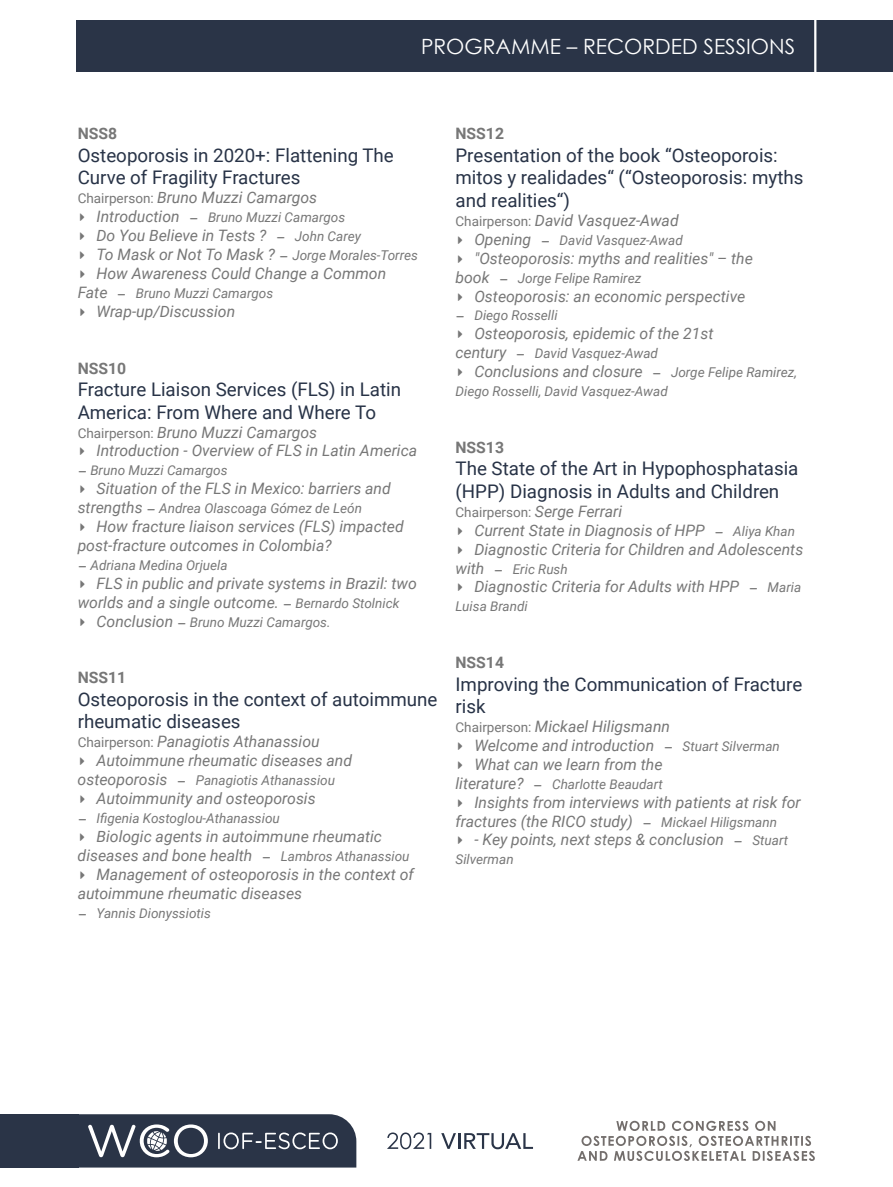
<style>
.page{position:relative;width:893px;height:1187px;background:#fff}
.page>*{position:absolute;margin:0;border:0;box-sizing:border-box;transform-origin:0 0}
.t1{font:21px "Century Gothic 3";color:#fff}
.t2{font:18.75px/22.5px "Roboto Regular 3";color:#283347}
.t3{font:italic 15.75px/18.9px "Roboto";color:#777}
.t4{font:15.75px "Roboto Italic 2";color:#777}
.t5{font:700 15.75px "Roboto";color:#777}
.t6{font:italic 13.5px "Roboto";color:#777}
.t7{font:13.5px "Roboto Italic 2";color:#777}
.t8{font:13.5px "Roboto Regular 2";color:#777}
.s1{font-family:"Roboto Regular 2";font-style:normal;font-size:13.5px}
.s2{font-family:"Courier";font-style:normal;font-size:15.75px}
.s3{font-family:"Roboto Italic 2";font-style:normal;font-size:15.75px}
.s4{font-family:"Courier";font-style:normal}
.s5{font-size:13.5px}
.s6{font-family:"Courier";font-size:15.75px}
.s7{font-family:"Roboto";font-style:italic;font-size:15.75px}
.s8{font-size:15.75px}
.s9{font-family:"Courier"}
.s10{font-family:"Roboto";font-style:italic;font-size:13.5px}
.s11{font-family:"Roboto Italic 2";font-style:normal;font-size:13.5px}
</style>
<div class="page">
<div style="left:0;top:1114px;width:79px;height:53px;background:#2a3447"></div>
<svg style="left:577px;top:1120px;width:238px;height:40px"></svg>
<svg style="left:79px;top:1114px;width:277px;height:53px;background:#464f5f"></svg>
<svg style="left:387px;top:1132px;width:44px;height:17px"></svg>
<svg style="left:441px;top:1133px;width:92px;height:16px"></svg>
<div style="left:77px;top:20px;width:816px;height:52px;background:#2a3447"></div>
<hr style="left:814px;top:11px;width:2px;height:70px;background:#fff">
<h1 class="t1" style="left:421px;top:32px;width:376px">PROGRAMME – RECORDED SESSIONS</h1>
<p class="t5" style="left:78px;top:123px;width:41px">NSS8</p>
<p class="t2" style="left:78px;top:143px;width:318px">Osteoporosis in 2020+: Flattening The<br>Curve of Fragility Fractures</p>
<p class="t3" style="left:78px;top:188px;width:241px"><span class="s1">Chairperson:</span> Bruno Muzzi Camargos</p>
<p class="t6" style="left:78px;top:208px;width:269px"><span class="s2">‣</span> <span class="s3">Introduction</span> <span class="s2">-</span> Bruno Muzzi Camargos</p>
<p class="t3" style="left:78px;top:225px;width:285px"><span class="s4">‣</span> Do You Believe in Tests ? <span class="s4">-</span> <span class="s5">John Carey</span></p>
<p class="t7" style="left:78px;top:246px;width:342px"><span class="s6">‣</span> <span class="s7">To Mask or Not To Mask ?</span> <span class="s6">-</span> Jorge Morales-Torres</p>
<p class="t3" style="left:78px;top:263px;width:310px"><span class="s4">‣</span> How Awareness Could Change a Common</p>
<p class="t6" style="left:78px;top:284px;width:197px"><span class="s8">Fate</span> <span class="s2">-</span> Bruno Muzzi Camargos</p>
<p class="t3" style="left:78px;top:301px;width:159px"><span class="s4">‣</span> Wrap-up/Discussion</p>
<p class="t5" style="left:78px;top:357px;width:50px">NSS10</p>
<p class="t2" style="left:78px;top:377px;width:325px">Fracture Liaison Services (FLS) in Latin<br>America: From Where and Where To</p>
<p class="t3" style="left:78px;top:422px;width:341px"><span class="s1">Chairperson:</span> Bruno Muzzi Camargos<br><span class="s4">‣</span> Introduction - Overview of FLS in Latin America</p>
<p class="t6" style="left:78px;top:461px;width:151px"><span class="s2">-</span> Bruno Muzzi Camargos</p>
<p class="t3" style="left:78px;top:478px;width:315px"><span class="s4">‣</span> Situation of the FLS in Mexico: barriers and</p>
<p class="t6" style="left:78px;top:499px;width:286px"><span class="s8">strengths</span> <span class="s2">-</span> Andrea Olascoaga Gómez de León</p>
<p class="t3" style="left:78px;top:516px;width:328px"><span class="s4">‣</span> How fracture liaison services (FLS) impacted post-fracture outcomes in Colombia?</p>
<p class="t6" style="left:78px;top:555px;width:152px"><span class="s2">-</span> Adriana Medina Orjuela</p>
<p class="t3" style="left:78px;top:573px;width:341px"><span class="s4">‣</span> FLS in public and private systems in Brazil: two worlds and a single outcome. <span class="s4">-</span> <span class="s5">Bernardo Stolnick</span></p>
<p class="t6" style="left:78px;top:612px;width:254px"><span class="s2">‣</span> <span class="s3">Conclusion</span> <span class="s2">-</span> Bruno Muzzi Camargos.</p>
<p class="t5" style="left:78px;top:666px;width:50px">NSS11</p>
<p class="t2" style="left:78px;top:687px;width:361px">Osteoporosis in the context of autoimmune rheumatic diseases</p>
<p class="t3" style="left:78px;top:731px;width:276px"><span class="s1">Chairperson:</span> Panagiotis Athanassiou<br><span class="s4">‣</span> Autoimmune rheumatic diseases and</p>
<p class="t6" style="left:78px;top:770px;width:259px"><span class="s3">osteoporosis</span> <span class="s2">-</span> Panagiotis Athanassiou</p>
<p class="t4" style="left:78px;top:787px;width:240px"><span class="s9">‣</span> Autoimmunity and osteoporosis</p>
<p class="t6" style="left:78px;top:808px;width:204px"><span class="s2">-</span> Ifigenia Kostoglou-Athanassiou</p>
<p class="t3" style="left:78px;top:826px;width:338px"><span class="s4">‣</span> Biologic agents in autoimmune rheumatic diseases and bone health <span class="s4">-</span> <span class="s5">Lambros Athanassiou </span><span class="s4">‣</span> Management of osteoporosis in the context of autoimmune rheumatic diseases</p>
<p class="t6" style="left:78px;top:903px;width:135px"><span class="s2">-</span> Yannis Dionyssiotis</p>
<p class="t5" style="left:455px;top:123px;width:50px">NSS12</p>
<p class="t2" style="left:455px;top:143px;width:349px">Presentation of the book “Osteoporois: mitos y realidades“ (“Osteoporosis: myths and realities“)</p>
<p class="t3" style="left:455px;top:210px;width:225px"><span class="s1">Chairperson:</span> David Vasquez-Awad</p>
<p class="t6" style="left:455px;top:230px;width:229px"><span class="s2">‣</span> <span class="s8">Opening</span> <span class="s2">-</span> David Vasquez-Awad</p>
<p class="t3" style="left:455px;top:248px;width:299px"><span class="s4">‣</span> "Osteoporosis: myths and realities" – the</p>
<p class="t6" style="left:455px;top:268px;width:187px"><span class="s8">book</span> <span class="s2">-</span> Jorge Felipe Ramirez</p>
<p class="t3" style="left:455px;top:286px;width:291px"><span class="s4">‣</span> Osteoporosis: an economic perspective</p>
<p class="t6" style="left:455px;top:306px;width:104px"><span class="s2">-</span> Diego Rosselli</p>
<p class="t3" style="left:455px;top:324px;width:260px"><span class="s4">‣</span> Osteoporosis, epidemic of the 21st</p>
<p class="t6" style="left:455px;top:344px;width:204px"><span class="s3">century</span> <span class="s2">-</span> David Vasquez-Awad</p>
<p class="t4" style="left:455px;top:360px;width:343px"><span class="s9">‣</span> Conclusions and closure <span class="s9">-</span> <span class="s10">Jorge Felipe Ramirez,</span></p>
<p class="t6" style="left:455px;top:382px;width:214px">Diego Rosselli, David Vasquez-Awad</p>
<p class="t5" style="left:455px;top:436px;width:50px">NSS13</p>
<p class="t2" style="left:455px;top:456px;width:344px">The State of the Art in Hypophosphatasia (HPP) Diagnosis in Adults and Children</p>
<p class="t8" style="left:455px;top:502px;width:168px">Chairperson: <span class="s7">Serge Ferrari</span></p>
<p class="t3" style="left:455px;top:520px;width:349px"><span class="s4">‣</span> Current State in Diagnosis of HPP <span class="s4">-</span> <span class="s5">Aliya Khan </span><span class="s4">‣</span> Diagnostic Criteria for Children and Adolescents</p>
<p class="t6" style="left:455px;top:559px;width:114px"><span class="s8">with</span> <span class="s2">-</span> Eric Rush</p>
<p class="t3" style="left:455px;top:576px;width:347px"><span class="s4">‣</span> Diagnostic Criteria for Adults with HPP <span class="s4">-</span> <span class="s11">Maria</span></p>
<p class="t7" style="left:455px;top:597px;width:74px">Luisa Brandi</p>
<p class="t5" style="left:455px;top:651px;width:50px">NSS14</p>
<p class="t2" style="left:455px;top:672px;width:348px">Improving the Communication of Fracture risk</p>
<p class="t3" style="left:455px;top:716px;width:326px"><span class="s1">Chairperson:</span> Mickael Hiligsmann<br><span class="s4">‣</span> Welcome and introduction <span class="s4">-</span> <span class="s11">Stuart Silverman </span><span class="s4">‣</span> What can we learn from the</p>
<p class="t6" style="left:455px;top:774px;width:209px"><span class="s3">literature?</span> <span class="s2">-</span> Charlotte Beaudart</p>
<p class="t3" style="left:455px;top:792px;width:347px"><span class="s4">‣</span> Insights from interviews with patients at risk for fractures (the RICO study) <span class="s4">-</span> <span class="s5">Mickael Hiligsmann<br></span><span class="s4">‣</span> - Key points, next steps &amp; conclusion <span class="s4">-</span> <span class="s11">Stuart</span></p>
<p class="t7" style="left:455px;top:850px;width:60px">Silverman</p>
</div>
